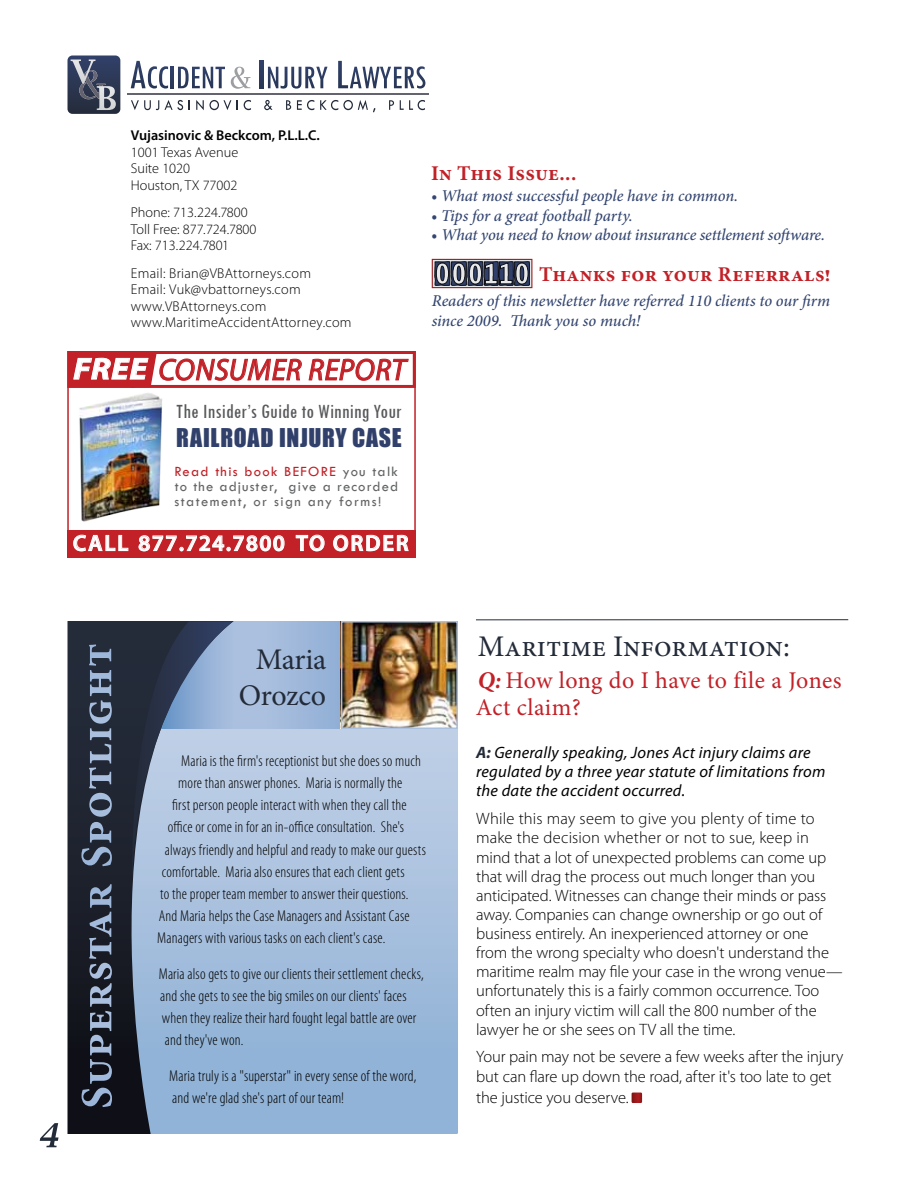
<style>
.page{position:relative;width:918px;height:1188px;background:#fff}
.page>*{position:absolute;margin:0;border:0;box-sizing:border-box;transform-origin:0 0}
.t1{font:italic 30.6px "Myriad Pro";letter-spacing:.015em;color:#c12127}
.t2{font:30px/36px "Minion Pro";color:#232b39;text-align:center}
.t3{font:24px/27px "Minion Pro";letter-spacing:.015em;color:#c12127}
.t4{font:23.85px "Impact";letter-spacing:.035em;color:#30406a}
.t5{font:600 22.5px "Myriad Pro";letter-spacing:.06em;color:#fff}
.t6{font:700 21px "Minion Pro";letter-spacing:.02em;color:#c12127}
.t7{font:condensed 21px "Tw Cen";letter-spacing:.005em;color:#58595b}
.t8{font:300 16.5px/19px "Myriad Pro";letter-spacing:-.005em;color:#000}
.t9{font:italic 500 16.5px/19.5px "Minion Pro";letter-spacing:-.01em;color:#334570}
.t10{font:italic 16.5px/19px "Myriad Pro";letter-spacing:.015em;color:#000}
.t11{font:300 condensed 15.75px/22.2px "Myriad Pro";letter-spacing:.01em;color:#000}
.t12{font:14.7px/15px "Tw Cen";letter-spacing:.075em;color:#636466;text-align:justify}
.t13{font:300 14.25px/16.5px "Myriad Pro";letter-spacing:.02em;color:#000}
.t14{font:300 14.25px/16.5px "Myriad Pro";color:#000}
.t15{font:600 14.25px "Myriad Pro";color:#000}
.s1{font-weight:700;font-size:30.75px;color:#fff}
.s2{color:#c12127}
.s3{font-weight:700;font-style:italic}
.s4{font-weight:700;color:#232b39}
</style>
<div class="page">
<svg style="left:231px;top:67px;width:20px;height:22px"></svg>
<svg style="left:131px;top:61px;width:37px;height:28px"></svg>
<hr style="left:171px;top:67px;width:3px;height:21px;background:#2c3b5f">
<svg style="left:178px;top:67px;width:47px;height:21px"></svg>
<hr style="left:260px;top:61px;width:3px;height:27px;background:#2c3b5f">
<svg style="left:268px;top:67px;width:60px;height:22px"></svg>
<svg style="left:338px;top:61px;width:87px;height:28px"></svg>
<svg style="left:131px;top:100px;width:52px;height:10px"></svg>
<svg style="left:196px;top:100px;width:35px;height:10px"></svg>
<svg style="left:244px;top:100px;width:7px;height:10px"></svg>
<svg style="left:264px;top:100px;width:9px;height:10px"></svg>
<svg style="left:286px;top:100px;width:5px;height:10px"></svg>
<svg style="left:297px;top:100px;width:17px;height:10px"></svg>
<svg style="left:320px;top:100px;width:56px;height:12px"></svg>
<svg style="left:389px;top:100px;width:5px;height:10px"></svg>
<svg style="left:400px;top:100px;width:25px;height:10px"></svg>
<svg style="left:68px;top:56px;width:52px;height:58px;background:#4c546b"></svg>
<hr style="left:127px;top:94px;width:301px;height:1px;background:#646370">
<svg style="left:309px;top:358px;width:100px;height:23px"></svg>
<svg style="left:40px;top:1123px;width:19px;height:24px"></svg>
<svg style="left:234px;top:729px;width:224px;height:405px;background:#a5bfdd"></svg>
<div style="left:432px;top:259px;width:100px;height:29px;border:1px solid #972023"></div>
<svg style="left:234px;top:621px;width:107px;height:108px;background:#a1b8da"></svg>
<div style="left:131px;top:351px;width:285px;height:37px;border:3px solid #c12127"></div>
<svg style="left:69px;top:351px;width:233px;height:37px"></svg>
<hr style="left:476px;top:619px;width:372px;height:1px;background:#232b39">
<div style="left:67px;top:530px;width:349px;height:27px;background:#c12127"></div>
<svg style="left:73px;top:534px;width:55px;height:17px"></svg>
<svg style="left:138px;top:535px;width:147px;height:16px"></svg>
<svg style="left:296px;top:535px;width:29px;height:16px"></svg>
<svg style="left:333px;top:535px;width:76px;height:16px"></svg>
<hr style="left:67px;top:351px;width:2px;height:206px;background:#c12127">
<hr style="left:414px;top:351px;width:2px;height:206px;background:#c12127">
<svg style="left:632px;top:1093px;width:10px;height:10px"></svg>
<svg style="left:68px;top:621px;width:166px;height:513px;background:#61738a"></svg>
<svg style="left:127px;top:621px;width:106px;height:259px;background:#7e8fa8"></svg>
<svg style="left:89px;top:884px;width:23px;height:172px;background:#4f5a6c"></svg>
<svg style="left:81px;top:644px;width:31px;height:221px;background:#475265"></svg>
<img style="left:344px;top:624px;width:111px;height:102px">
<div style="left:341px;top:621px;width:117px;height:108px;border:2px solid #abc0df"></div>
<img style="left:79px;top:393px;width:83px;height:129px">
<svg style="left:434px;top:261px;width:96px;height:25px;background:#5d6271"></svg>
<p class="t15" style="left:131px;top:127px;width:191px">Vujasinovic &amp; Beckcom, P.L.L.C.</p>
<p class="t14" style="left:131px;top:144px;width:109px">1001 Texas Avenue<br>Suite 1020<br>Houston, TX 77002</p>
<p class="t14" style="left:131px;top:204px;width:127px">Phone: 713.224.7800<br>Toll Free: 877.724.7800<br>Fax: 713.224.7801</p>
<p class="t13" style="left:131px;top:264px;width:222px">Email: Brian@VBAttorneys.com<br>Email: Vuk@vbattorneys.com www.VBAttorneys.com www.MaritimeAccidentAttorney.com</p>
<h1 class="t1" style="left:73px;top:351px;width:334px"><span class="s1">FREE</span> CONSUMER REPORT</h1>
<h3 class="t7" style="left:176px;top:399px;width:227px">The Insider’s Guide to Winning Your</h3>
<h3 class="t4" style="left:176px;top:419px;width:227px">RAILROAD INJURY CASE</h3>
<p class="t12" style="left:174px;top:464px;width:225px"><span class="s2">Read this book BEFORE</span> you talk to the adjuster, give a recorded statement, or sign any forms!</p>
<h3 class="t5" style="left:73px;top:529px;width:337px">CALL 877.724.7800 TO ORDER</h3>
<h3 class="t6" style="left:431px;top:159px;width:147px">In This Issue...</h3>
<p class="t9" style="left:431px;top:186px;width:309px">• What most successful people have in common.</p>
<p class="t9" style="left:431px;top:205px;width:203px">• Tips for a great football party.</p>
<p class="t9" style="left:431px;top:225px;width:395px">• What you need to know about insurance settlement software.</p>
<h3 class="t6" style="left:539px;top:259px;width:293px">Thanks for your Referrals!</h3>
<p class="t9" style="left:432px;top:291px;width:400px">Readers of this newsletter have referred 110 clients to our firm since 2009. Thank you so much!</p>
<h2 class="t2" style="left:239px;top:642px;width:89px">Maria<br>Orozco</h2>
<p class="t11" style="left:181px;top:750px;width:241px">Maria is the firm's receptionist but she does so much</p>
<p class="t11" style="left:178px;top:772px;width:226px">more than answer phones. Maria is normally the</p>
<p class="t11" style="left:172px;top:794px;width:236px">first person people interact with when they call the</p>
<p class="t11" style="left:168px;top:816px;width:238px">office or come in for an in-office consultation. She's</p>
<p class="t11" style="left:165px;top:839px;width:263px">always friendly and helpful and ready to make our guests</p>
<p class="t11" style="left:162px;top:861px;width:244px">comfortable. Maria also ensures that each client gets</p>
<p class="t11" style="left:160px;top:883px;width:250px">to the proper team member to answer their questions.</p>
<p class="t11" style="left:159px;top:905px;width:252px">And Maria helps the Case Managers and Assistant Case</p>
<p class="t11" style="left:157px;top:927px;width:230px">Managers with various tasks on each client's case.</p>
<p class="t11" style="left:159px;top:963px;width:267px">Maria also gets to give our clients their settlement checks, and she gets to see the big smiles on our clients' faces when they realize their hard fought legal battle are over and they've won.</p>
<p class="t11" style="left:169px;top:1065px;width:249px">Maria truly is a "superstar" in every sense of the word, and we're glad she's part of our team!</p>
<h2 class="t2" style="left:478px;top:628px;width:314px">Maritime Information:</h2>
<h3 class="t3" style="left:476px;top:667px;width:367px"><span class="s3">Q:</span> How long do I have to file a Jones<br>Act claim?</h3>
<p class="t10" style="left:476px;top:743px;width:351px"><span class="s4">A:</span> Generally speaking, Jones Act injury claims are regulated by a three year statute of limitations from the date the accident occurred.</p>
<p class="t8" style="left:476px;top:809px;width:368px">While this may seem to give you plenty of time to make the decision whether or not to sue, keep in mind that a lot of unexpected problems can come up that will drag the process out much longer than you anticipated. Witnesses can change their minds or pass away. Companies can change ownership or go out of business entirely. An inexperienced attorney or one from the wrong specialty who doesn't understand the maritime realm may file your case in the wrong venue— unfortunately this is a fairly common occurrence. Too often an injury victim will call the 800 number of the lawyer he or she sees on TV all the time.</p>
<p class="t8" style="left:476px;top:1047px;width:369px">Your pain may not be severe a few weeks after the injury but can flare up down the road, after it's too late to get</p>
<p class="t8" style="left:476px;top:1087px;width:154px">the justice you deserve.</p>
</div>
